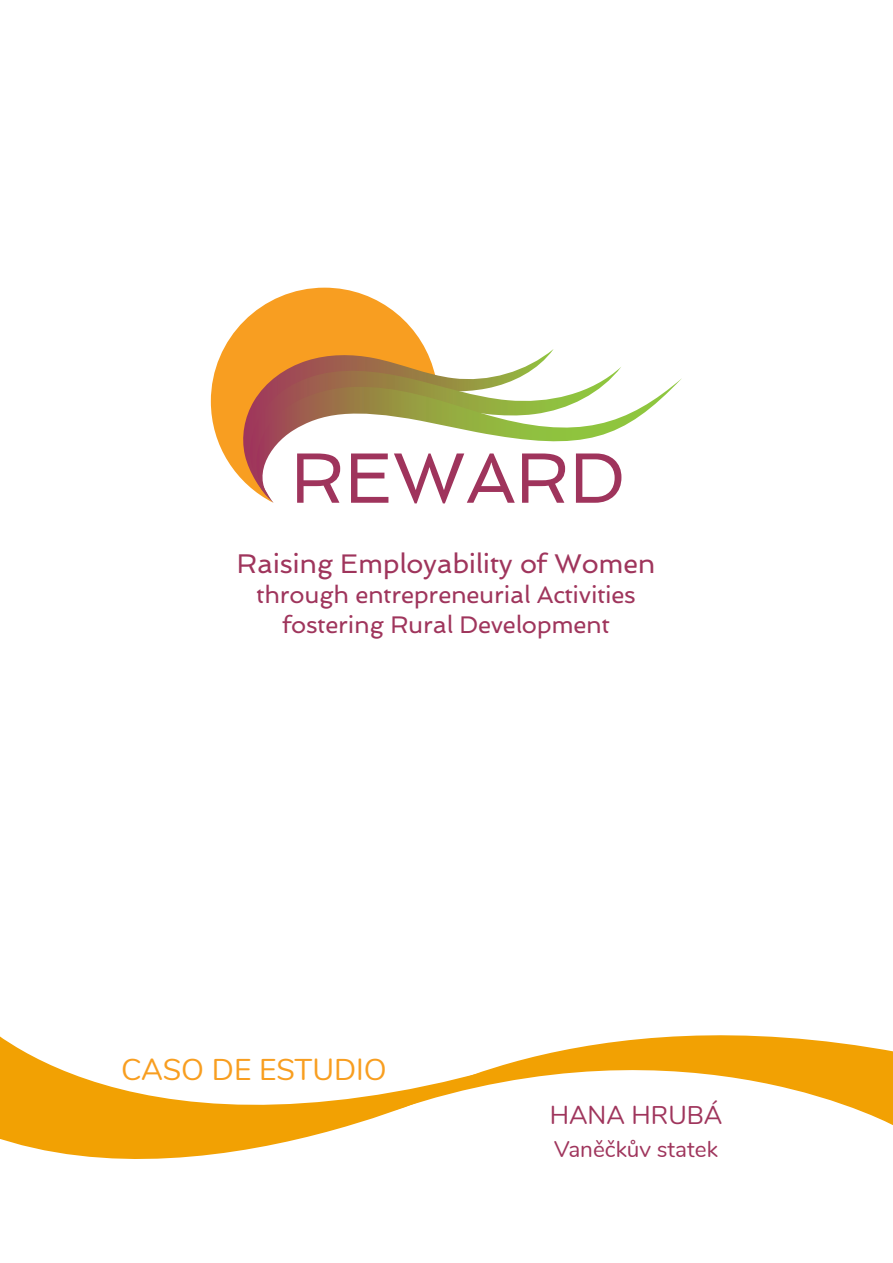
<style>
.page{position:relative;width:893px;height:1263px;background:#fff}
.page>*{position:absolute;margin:0;border:0;box-sizing:border-box;transform-origin:0 0}
.t1{font:30px "Nunito";color:#f89e20}
.t2{font:27px "Spinnaker";letter-spacing:-.01em;color:#9f355c}
.t3{font:25.5px "Nunito";color:#9f355c}
.t4{font:24px "Spinnaker";letter-spacing:-.01em;color:#9f355c}
.t5{font:22.5px "Nunito";color:#9f355c}
</style>
<div class="page">
<svg style="left:0;top:1036px;width:395px;height:123px"></svg>
<svg style="left:395px;top:1035px;width:498px;height:90px"></svg>
<svg style="left:211px;top:288px;width:215px;height:191px;fill:#f89e21"></svg>
<svg style="left:241px;top:349px;width:313px;height:136px"></svg>
<svg style="left:249px;top:366px;width:372px;height:12px"></svg>
<svg style="left:248px;top:378px;width:434px;height:125px"></svg>
<svg style="left:297px;top:453px;width:43px;height:50px"></svg>
<svg style="left:351px;top:453px;width:37px;height:50px"></svg>
<svg style="left:394px;top:453px;width:121px;height:50px"></svg>
<svg style="left:522px;top:453px;width:43px;height:50px"></svg>
<svg style="left:576px;top:453px;width:45px;height:50px"></svg>
<p class="t2" style="left:237px;top:547px;width:420px">Raising Employability of Women</p>
<p class="t4" style="left:256px;top:580px;width:381px">through entrepreneurial Activities</p>
<p class="t4" style="left:282px;top:610px;width:329px">fostering Rural Development</p>
<p class="t1" style="left:121px;top:1047px;width:267px">CASO DE ESTUDIO</p>
<p class="t3" style="left:550px;top:1096px;width:174px">HANA HRUBÁ</p>
<p class="t5" style="left:554px;top:1132px;width:165px">Vaněčkův statek</p>
</div>
